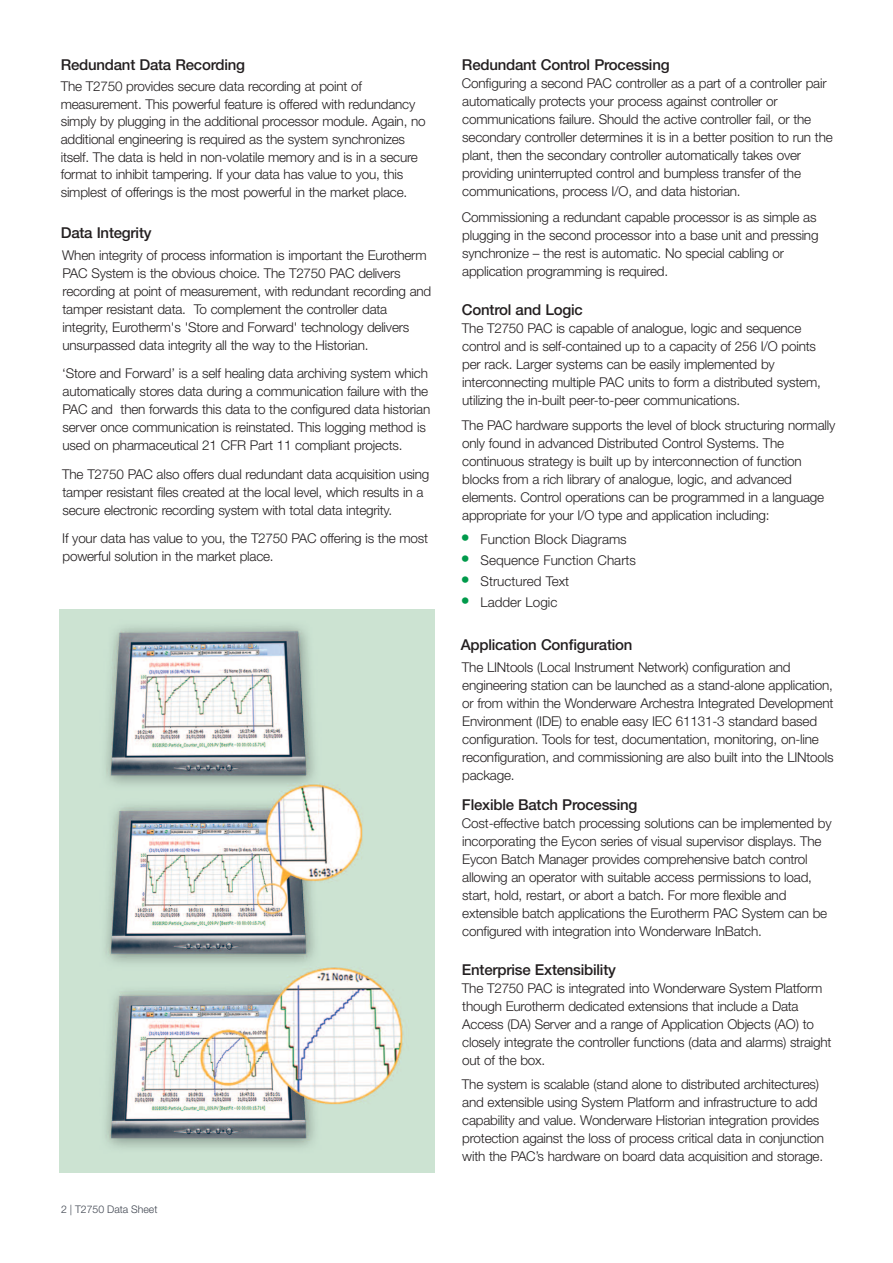
<style>
.page{position:relative;width:893px;height:1263px;background:#fff}
.page>*{position:absolute;margin:0;border:0;box-sizing:border-box;transform-origin:0 0}
.t1{font:500 15px "Helvetica Neue LT Std";letter-spacing:-.015em;color:#231f20}
.t2{font:300 13.5px/18px "Helvetica Neue LT Std";letter-spacing:-.015em;color:#231f20}
.t3{font:300 10.5px "Helvetica Neue LT Std";color:#3e444f}
.s1{font-size:18px;color:#009a4b}
</style>
<div class="page">
<img style="left:60px;top:610px;width:374px;height:563px">
<p class="t1" style="left:61px;top:60px;width:186px">Redundant Data Recording</p>
<p class="t2" style="left:61px;top:79px;width:366px">The T2750 provides secure data recording at point of measurement. This powerful feature is offered with redundancy simply by plugging in the additional processor module. Again, no additional engineering is required as the system synchronizes itself. The data is held in non-volatile memory and is in a secure format to inhibit tampering. If your data has value to you, this simplest of offerings is the most powerful in the market place.</p>
<p class="t1" style="left:61px;top:228px;width:92px">Data Integrity</p>
<p class="t2" style="left:62px;top:247px;width:371px">When integrity of process information is important the Eurotherm PAC System is the obvious choice. The T2750 PAC delivers recording at point of measurement, with redundant recording and tamper resistant data. To complement the controller data integrity, Eurotherm's 'Store and Forward' technology delivers unsurpassed data integrity all the way to the Historian.</p>
<p class="t2" style="left:62px;top:366px;width:369px">‘Store and Forward’ is a self healing data archiving system which automatically stores data during a communication failure with the PAC and then forwards this data to the configured data historian server once communication is reinstated. This logging method is used on pharmaceutical 21 CFR Part 11 compliant projects.</p>
<p class="t2" style="left:62px;top:466px;width:369px">The T2750 PAC also offers dual redundant data acquisition using tamper resistant files created at the local level, which results in a secure electronic recording system with total data integrity.</p>
<p class="t2" style="left:62px;top:531px;width:367px">If your data has value to you, the T2750 PAC offering is the most powerful solution in the market place.</p>
<p class="t3" style="left:61px;top:1205px;width:98px">2 | T2750 Data Sheet</p>
<p class="t1" style="left:462px;top:60px;width:209px">Redundant Control Processing</p>
<p class="t2" style="left:462px;top:76px;width:372px">Configuring a second PAC controller as a part of a controller pair automatically protects your process against controller or communications failure. Should the active controller fail, or the secondary controller determines it is in a better position to run the plant, then the secondary controller automatically takes over providing uninterrupted control and bumpless transfer of the communications, process I/O, and data historian.</p>
<p class="t2" style="left:462px;top:209px;width:358px">Commissioning a redundant capable processor is as simple as plugging in the second processor into a base unit and pressing synchronize – the rest is automatic. No special cabling or application programming is required.</p>
<p class="t1" style="left:462px;top:304px;width:122px">Control and Logic</p>
<p class="t2" style="left:462px;top:320px;width:360px">The T2750 PAC is capable of analogue, logic and sequence control and is self-contained up to a capacity of 256 I/O points per rack. Larger systems can be easily implemented by interconnecting multiple PAC units to form a distributed system, utilizing the in-built peer-to-peer communications.</p>
<p class="t2" style="left:462px;top:418px;width:375px">The PAC hardware supports the level of block structuring normally only found in advanced Distributed Control Systems. The continuous strategy is built up by interconnection of function blocks from a rich library of analogue, logic, and advanced elements. Control operations can be programmed in a language appropriate for your I/O type and application including:</p>
<p class="t2" style="left:461px;top:532px;width:168px"><span class="s1">•</span> Function Block Diagrams</p>
<p class="t2" style="left:461px;top:552px;width:177px"><span class="s1">•</span> Sequence Function Charts</p>
<p class="t2" style="left:461px;top:573px;width:110px"><span class="s1">•</span> Structured Text</p>
<p class="t2" style="left:461px;top:594px;width:98px"><span class="s1">•</span> Ladder Logic</p>
<p class="t1" style="left:461px;top:639px;width:173px">Application Configuration</p>
<p class="t2" style="left:462px;top:659px;width:373px">The LINtools (Local Instrument Network) configuration and engineering station can be launched as a stand-alone application, or from within the Wonderware Archestra Integrated Development Environment (IDE) to enable easy IEC 61131-3 standard based configuration. Tools for test, documentation, monitoring, on-line reconfiguration, and commissioning are also built into the LINtools package.</p>
<p class="t1" style="left:462px;top:799px;width:177px">Flexible Batch Processing</p>
<p class="t2" style="left:462px;top:815px;width:371px">Cost-effective batch processing solutions can be implemented by incorporating the Eycon series of visual supervisor displays. The Eycon Batch Manager provides comprehensive batch control allowing an operator with suitable access permissions to load, start, hold, restart, or abort a batch. For more flexible and extensible batch applications the Eurotherm PAC System can be configured with integration into Wonderware InBatch.</p>
<p class="t1" style="left:462px;top:964px;width:155px">Enterprise Extensibility</p>
<p class="t2" style="left:462px;top:980px;width:371px">The T2750 PAC is integrated into Wonderware System Platform though Eurotherm dedicated extensions that include a Data Access (DA) Server and a range of Application Objects (AO) to closely integrate the controller functions (data and alarms) straight out of the box.</p>
<p class="t2" style="left:462px;top:1076px;width:364px">The system is scalable (stand alone to distributed architectures) and extensible using System Platform and infrastructure to add capability and value. Wonderware Historian integration provides protection against the loss of process critical data in conjunction with the PAC’s hardware on board data acquisition and storage.</p>
</div>
